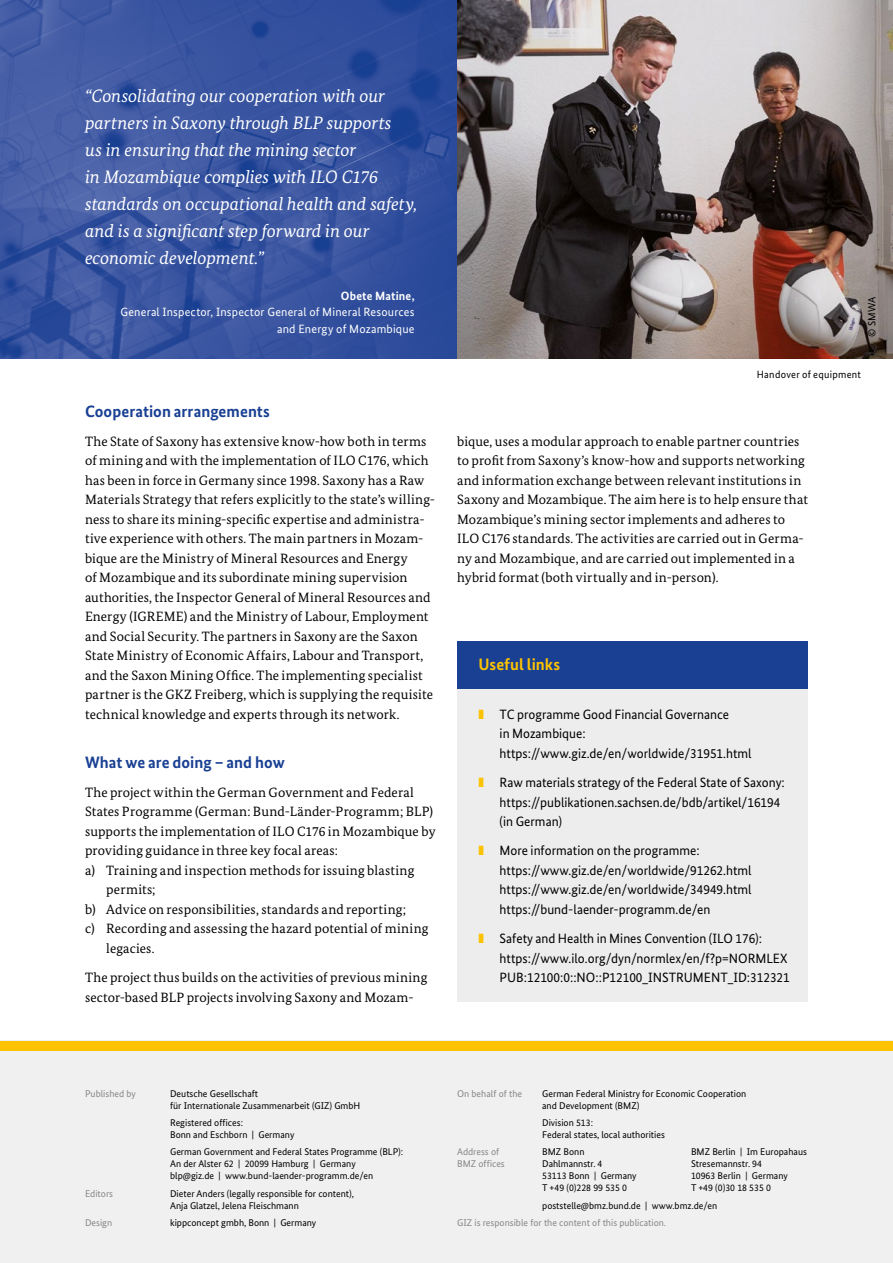
<style>
.page{position:relative;width:893px;height:1263px;background:#fff}
.page>*{position:absolute;margin:0;border:0;box-sizing:border-box;transform-origin:0 0}
.zitat_kleiner{font:italic 18px/27px "Bundes Serif";color:#fff}
.Head_zw{font:700 16.5px "Bundes Sans";letter-spacing:.005em;color:#194093}
.Head_zw-2{font:700 16.5px "Bundes Sans";letter-spacing:.005em;color:#fdc300}
.lauftext{font:13.5px/19.5px "Bundes Serif";letter-spacing:.01em;color:#000}
.t1{font:13.5px/19.5px "Bundes Sans";color:#000}
.zitat_quelle{font:12px/16.5px "Bundes Sans";letter-spacing:.015em;color:#fff;text-align:right}
.bildnachweis{font:10.5px "Bundes Sans";letter-spacing:.03em;color:#000}
._03_impressum_grau{font:9.75px/12px "Bundes Sans";color:#000}
._03_impressum_grau-2{font:9.75px "Bundes Sans";color:#878787}
.s1{font-weight:700}
.s2{color:#fdc300}
</style>
<div class="page">
<img style="left:2px;top:2px;width:455px;height:356px">
<img style="left:457px;top:2px;width:434px;height:356px">
<div style="left:457px;top:641px;width:351px;height:49px;background:#194093"></div>
<div style="left:457px;top:690px;width:351px;height:312px;background:#ededed"></div>
<div style="left:0;top:1041px;width:893px;height:222px;background:#f0f0f0"></div>
<div style="left:0;top:1041px;width:893px;height:9px;background:#fdc300"></div>
<p class="zitat_kleiner" style="left:85px;top:82px;width:334px">“Consolidating our cooperation with our partners in Saxony through BLP supports<br>us in ensuring that the mining sector<br>in Mozambique complies with ILO C176 standards on occupational health and safety, and is a significant step forward in our economic development.”</p>
<p class="zitat_quelle" style="left:120px;top:287px;width:296px"><span class="s1">Obete Matine,<br></span>General Inspector, Inspector General of Mineral Resources and Energy of Mozambique</p>
<p class="Head_zw" style="left:85px;top:401px;width:186px">Cooperation arrangements</p>
<p class="lauftext" style="left:85px;top:431px;width:352px">The State of Saxony has extensive know-how both in terms of mining and with the implementation of ILO C176, which has been in force in Germany since 1998. Saxony has a Raw Materials Strategy that refers explicitly to the state’s willing&shy;ness to share its mining-specific expertise and administra&shy;tive experience with others. The main partners in Mozam&shy;bique are the Ministry of Mineral Resources and Energy<br>of Mozambique and its subordinate mining supervision authorities, the Inspector General of Mineral Resources and Energy (IGREME) and the Ministry of Labour, Employment and Social Security. The partners in Saxony are the Saxon State Ministry of Economic Affairs, Labour and Transport, and the Saxon Mining Office. The implementing specialist partner is the GKZ Freiberg, which is supplying the requisite technical knowledge and experts through its network.</p>
<p class="Head_zw" style="left:85px;top:752px;width:201px">What we are doing – and how</p>
<p class="lauftext" style="left:85px;top:782px;width:352px">The project within the German Government and Federal States Programme (German: Bund-Länder-Programm; BLP) supports the implementation of ILO C176 in Mozambique by providing guidance in three key focal areas:</p>
<p class="lauftext" style="left:106px;top:860px;width:310px;text-indent:-21px">a) Training and inspection methods for issuing blasting permits;</p>
<p class="lauftext" style="left:85px;top:899px;width:323px">b) Advice on responsibilities, standards and reporting;</p>
<p class="lauftext" style="left:106px;top:919px;width:324px;text-indent:-21px">c) Recording and assessing the hazard potential of mining legacies.</p>
<p class="lauftext" style="left:85px;top:968px;width:344px">The project thus builds on the activities of previous mining sector-based BLP projects involving Saxony and Mozam-</p>
<p class="bildnachweis" style="left:866px;top:337px;width:42px;rotate:-90deg">© SMWA</p>
<p class="bildnachweis" style="left:757px;top:368px;width:106px">Handover of equipment</p>
<p class="lauftext" style="left:457px;top:431px;width:352px">bique, uses a modular approach to enable partner countries to profit from Saxony’s know-how and supports networking and information exchange between relevant institutions in Saxony and Mozambique. The aim here is to help ensure that Mozambique’s mining sector implements and adheres to ILO C176 standards. The activities are carried out in Germa&shy;ny and Mozambique, and are carried out implemented in a hybrid format (both virtually and in-person).</p>
<p class="Head_zw-2" style="left:478px;top:654px;width:83px">Useful links</p>
<p class="t1" style="left:500px;top:704px;width:253px;text-indent:-21px"><span class="s2">❚</span> TC programme Good Financial Governance<br>in Mozambique: https://www.giz.de/en/worldwide/31951.html</p>
<p class="t1" style="left:500px;top:773px;width:287px;text-indent:-21px"><span class="s2">❚</span> Raw materials strategy of the Federal State of Saxony: https://publikationen.sachsen.de/bdb/artikel/16194 (in German)</p>
<p class="t1" style="left:500px;top:841px;width:253px;text-indent:-21px"><span class="s2">❚</span> More information on the programme: https://www.giz.de/en/worldwide/91262.html https://www.giz.de/en/worldwide/34949.html https://bund-laender-programm.de/en</p>
<p class="t1" style="left:500px;top:929px;width:292px;text-indent:-21px"><span class="s2">❚</span> Safety and Health in Mines Convention (ILO 176): https://www.ilo.org/dyn/normlex/en/f?p=NORMLEX<br>PUB:12100:0::NO::P12100_INSTRUMENT_ID:312321</p>
<p class="_03_impressum_grau-2" style="left:85px;top:1088px;width:52px">Published by</p>
<p class="_03_impressum_grau" style="left:170px;top:1087px;width:192px">Deutsche Gesellschaft<br>für Internationale Zusammenarbeit (GIZ) GmbH</p>
<p class="_03_impressum_grau" style="left:170px;top:1117px;width:126px">Registered offices:<br>Bonn and Eschborn | Germany</p>
<p class="_03_impressum_grau" style="left:170px;top:1146px;width:235px">German Government and Federal States Programme (BLP):<br>An der Alster 62 | 20099 Hamburg | Germany<br>blp@giz.de | www.bund-laender-programm.de/en</p>
<p class="_03_impressum_grau-2" style="left:85px;top:1187px;width:30px">Editors</p>
<p class="_03_impressum_grau" style="left:170px;top:1187px;width:185px">Dieter Anders (legally responsible for content),<br>Anja Glatzel, Jelena Fleischmann</p>
<p class="_03_impressum_grau-2" style="left:85px;top:1216px;width:29px">Design</p>
<p class="_03_impressum_grau" style="left:170px;top:1216px;width:148px">kippconcept gmbh, Bonn | Germany</p>
<p class="_03_impressum_grau-2" style="left:457px;top:1088px;width:67px">On behalf of the</p>
<p class="_03_impressum_grau" style="left:542px;top:1087px;width:206px">German Federal Ministry for Economic Cooperation and Development (BMZ)</p>
<p class="_03_impressum_grau" style="left:542px;top:1117px;width:124px">Division 513:<br>Federal states, local authorities</p>
<p class="_03_impressum_grau-2" style="left:457px;top:1146px;width:44px">Address of</p>
<p class="_03_impressum_grau" style="left:542px;top:1146px;width:44px">BMZ Bonn</p>
<p class="_03_impressum_grau" style="left:691px;top:1146px;width:117px">BMZ Berlin | Im Europahaus</p>
<p class="_03_impressum_grau-2" style="left:457px;top:1158px;width:49px">BMZ offices</p>
<p class="_03_impressum_grau" style="left:542px;top:1158px;width:62px">Dahlmannstr. 4</p>
<p class="_03_impressum_grau" style="left:691px;top:1158px;width:72px">Stresemannstr. 94</p>
<p class="_03_impressum_grau" style="left:542px;top:1170px;width:96px">53113 Bonn | Germany</p>
<p class="_03_impressum_grau" style="left:691px;top:1170px;width:98px">10963 Berlin | Germany</p>
<p class="_03_impressum_grau" style="left:542px;top:1182px;width:86px">T +49 (0)228 99 535 0</p>
<p class="_03_impressum_grau" style="left:691px;top:1182px;width:81px">T +49 (0)30 18 535 0</p>
<p class="_03_impressum_grau" style="left:542px;top:1199px;width:177px">poststelle@bmz.bund.de | www.bmz.de/en</p>
<p class="_03_impressum_grau-2" style="left:457px;top:1216px;width:210px">GIZ is responsible for the content of this publication.</p>
</div>
